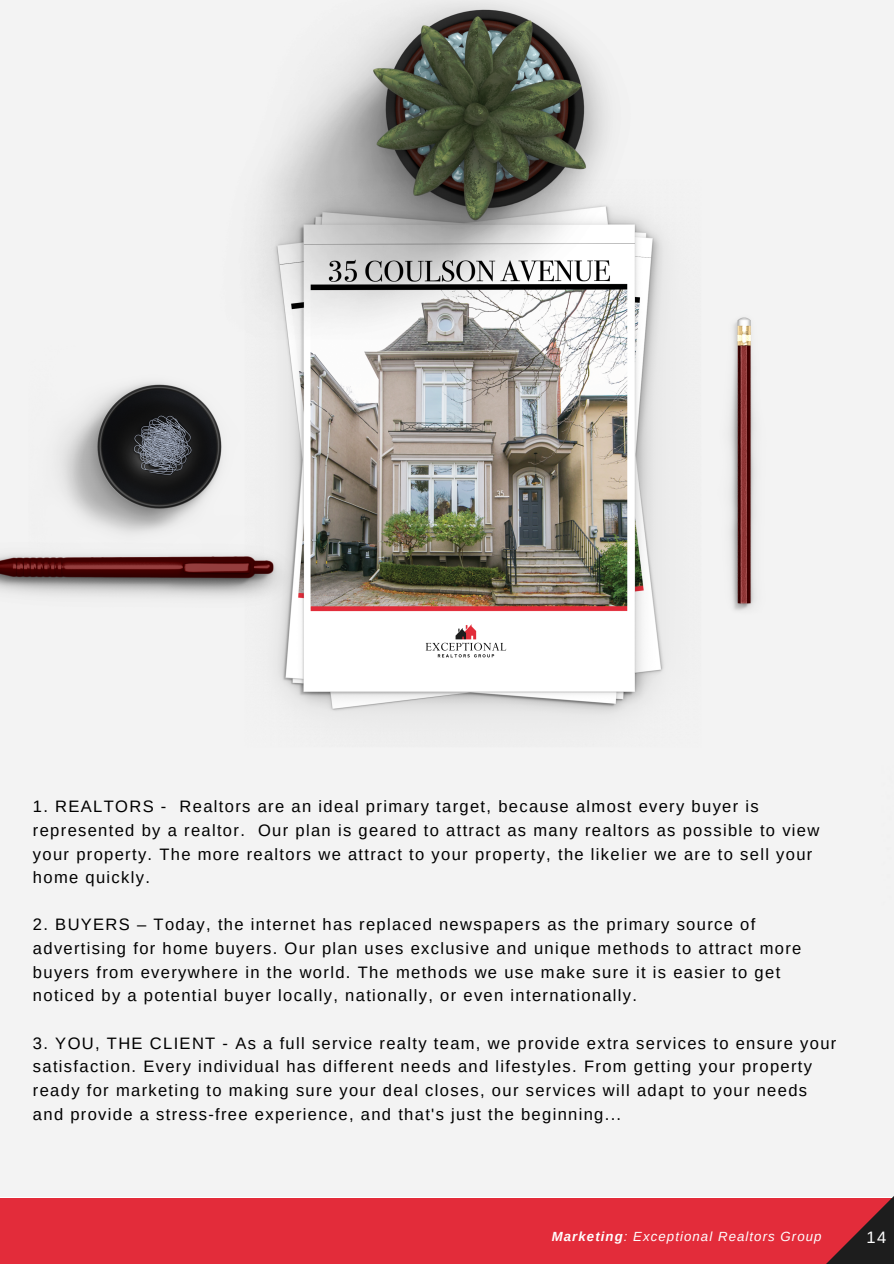
<style>
.page{position:relative;width:894px;height:1264px;background:#fff}
.page>*{position:absolute;margin:0;border:0;box-sizing:border-box;transform-origin:0 0}
.t1{font:16.5px/23.7px "Arimo";letter-spacing:.08em;color:#000}
.t2{font:16.5px "Arimo";color:#fff}
.t3{font:italic 13.2px "Arimo";letter-spacing:.08em;color:#fff}
.s1{font-weight:700}
</style>
<div class="page">
<div style="left:0;top:914px;width:893px;height:282px;background:#f3f3f3"></div>
<div style="left:0;top:1197px;width:893px;height:66px;background:#e32c3a"></div>
<svg style="left:634px;top:1192px;width:259px;height:71px"></svg>
<img style="left:0;top:0;width:893px;height:764px">
<div style="left:400px;top:615px;width:125px;height:61px;background:#fff"></div>
<img style="left:405px;top:613px;width:121px;height:59px">
<p class="t1" style="left:33px;top:794px;width:787px">1. REALTORS - Realtors are an ideal primary target, because almost every buyer is represented by a realtor. Our plan is geared to attract as many realtors as possible to view your property. The more realtors we attract to your property, the likelier we are to sell your home quickly.</p>
<p class="t1" style="left:33px;top:912px;width:769px">2. BUYERS – Today, the internet has replaced newspapers as the primary source of advertising for home buyers. Our plan uses exclusive and unique methods to attract more buyers from everywhere in the world. The methods we use make sure it is easier to get noticed by a potential buyer locally, nationally, or even internationally.</p>
<p class="t1" style="left:33px;top:1031px;width:804px">3. YOU, THE CLIENT - As a full service realty team, we provide extra services to ensure your satisfaction. Every individual has different needs and lifestyles. From getting your property ready for marketing to making sure your deal closes, our services will adapt to your needs and provide a stress-free experience, and that's just the beginning...</p>
<p class="t3" style="left:551px;top:1229px;width:271px"><span class="s1">Marketing</span>: Exceptional Realtors Group</p>
<p class="t2" style="left:866px;top:1228px;width:21px">14</p>
</div>
